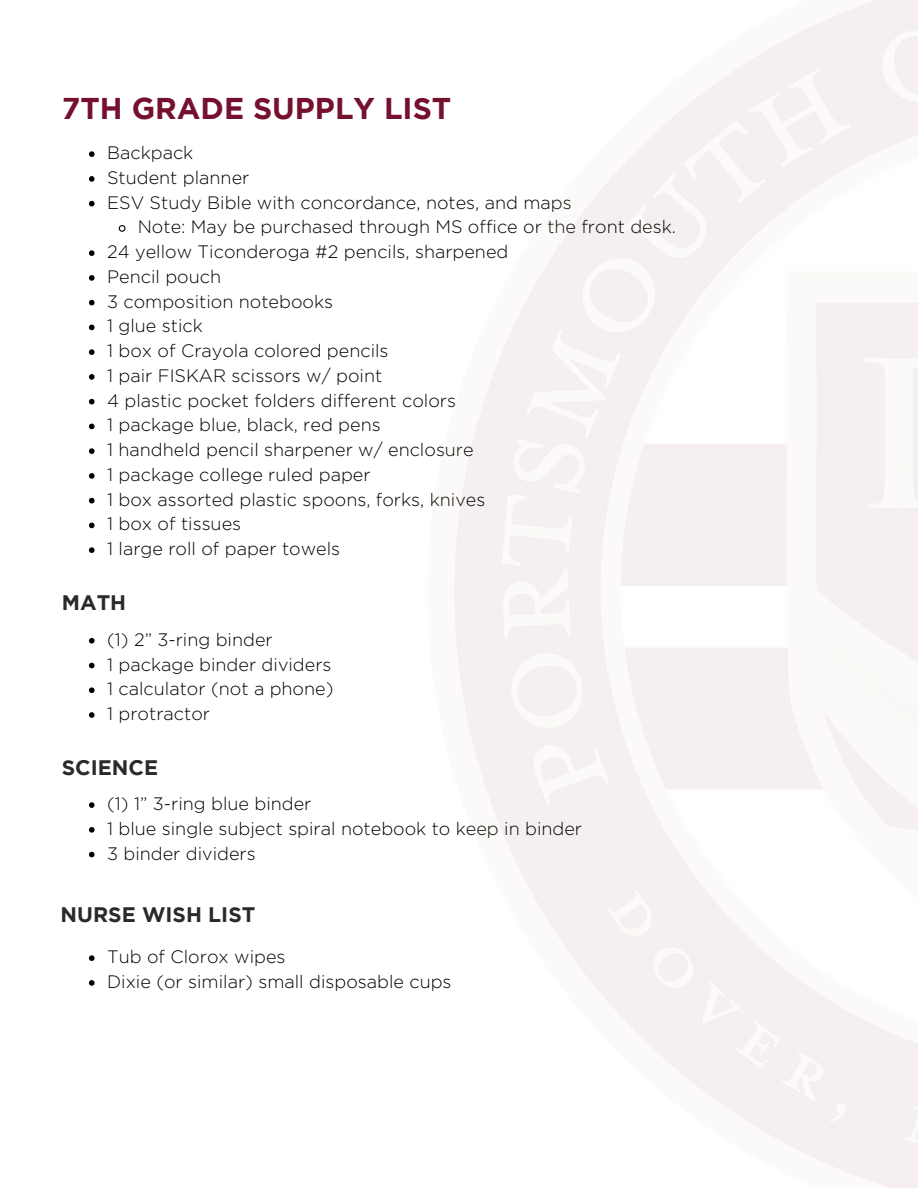
<style>
.page{position:relative;width:918px;height:1188px;background:#fff}
.page>*{position:absolute;margin:0;border:0;box-sizing:border-box;transform-origin:0 0}
.t1{font:700 30px "Gotham";color:#75112e}
.t2{font:700 21px "Gotham";color:#2a2a2a}
.t3{font:300 18px "Gotham";color:#000}
</style>
<div class="page">
<svg style="left:89px;top:151px;width:6px;height:6px"></svg>
<svg style="left:89px;top:176px;width:6px;height:6px"></svg>
<svg style="left:89px;top:201px;width:6px;height:5px"></svg>
<svg style="left:118px;top:225px;width:8px;height:7px"></svg>
<svg style="left:89px;top:250px;width:6px;height:6px"></svg>
<svg style="left:89px;top:275px;width:6px;height:6px"></svg>
<svg style="left:89px;top:300px;width:6px;height:5px"></svg>
<svg style="left:89px;top:325px;width:6px;height:5px"></svg>
<svg style="left:89px;top:349px;width:6px;height:6px"></svg>
<svg style="left:89px;top:374px;width:6px;height:6px"></svg>
<svg style="left:89px;top:399px;width:6px;height:5px"></svg>
<svg style="left:89px;top:424px;width:6px;height:5px"></svg>
<svg style="left:89px;top:448px;width:6px;height:6px"></svg>
<svg style="left:89px;top:473px;width:6px;height:6px"></svg>
<svg style="left:89px;top:498px;width:6px;height:5px"></svg>
<svg style="left:89px;top:523px;width:6px;height:5px"></svg>
<svg style="left:89px;top:547px;width:6px;height:6px"></svg>
<svg style="left:89px;top:955px;width:6px;height:6px"></svg>
<svg style="left:89px;top:980px;width:6px;height:6px"></svg>
<svg style="left:89px;top:638px;width:6px;height:6px"></svg>
<svg style="left:89px;top:663px;width:6px;height:5px"></svg>
<svg style="left:89px;top:687px;width:6px;height:6px"></svg>
<svg style="left:89px;top:712px;width:6px;height:6px"></svg>
<svg style="left:89px;top:802px;width:6px;height:6px"></svg>
<svg style="left:89px;top:827px;width:6px;height:6px"></svg>
<svg style="left:89px;top:852px;width:6px;height:5px"></svg>
<p class="t1" style="left:62px;top:97px;width:391px">7TH GRADE SUPPLY LIST</p>
<p class="t3" style="left:107px;top:143px;width:88px">Backpack</p>
<h1 class="t3" style="left:107px;top:168px;width:144px">Student planner</h1>
<p class="t3" style="left:107px;top:193px;width:466px">ESV Study Bible with concordance, notes, and maps</p>
<p class="t3" style="left:138px;top:217px;width:540px">Note: May be purchased through MS office or the front desk.</p>
<p class="t3" style="left:107px;top:242px;width:403px">24 yellow Ticonderoga #2 pencils, sharpened</p>
<p class="t3" style="left:107px;top:267px;width:115px">Pencil pouch</p>
<p class="t3" style="left:107px;top:292px;width:227px">3 composition notebooks</p>
<p class="t3" style="left:107px;top:316px;width:97px">1 glue stick</p>
<p class="t3" style="left:107px;top:341px;width:283px">1 box of Crayola colored pencils</p>
<p class="t3" style="left:107px;top:366px;width:277px">1 pair FISKAR scissors w/ point</p>
<p class="t3" style="left:107px;top:391px;width:350px">4 plastic pocket folders different colors</p>
<p class="t3" style="left:107px;top:415px;width:275px">1 package blue, black, red pens</p>
<p class="t3" style="left:107px;top:440px;width:368px">1 handheld pencil sharpener w/ enclosure</p>
<p class="t3" style="left:107px;top:465px;width:265px">1 package college ruled paper</p>
<p class="t3" style="left:107px;top:490px;width:380px">1 box assorted plastic spoons, forks, knives</p>
<p class="t3" style="left:107px;top:514px;width:135px">1 box of tissues</p>
<p class="t3" style="left:107px;top:539px;width:235px">1 large roll of paper towels</p>
<p class="t2" style="left:62px;top:595px;width:66px">MATH</p>
<p class="t3" style="left:107px;top:630px;width:167px">(1) 2” 3-ring binder</p>
<p class="t3" style="left:107px;top:654px;width:226px">1 package binder dividers</p>
<h2 class="t3" style="left:107px;top:679px;width:228px">1 calculator (not a phone)</h2>
<p class="t3" style="left:107px;top:704px;width:104px">1 protractor</p>
<p class="t2" style="left:62px;top:759px;width:98px">SCIENCE</p>
<p class="t3" style="left:107px;top:794px;width:206px">(1) 1” 3-ring blue binder</p>
<p class="t3" style="left:107px;top:819px;width:477px">1 blue single subject spiral notebook to keep in binder</p>
<h2 class="t3" style="left:107px;top:843px;width:150px">3 binder dividers</h2>
<p class="t2" style="left:61px;top:907px;width:196px">NURSE WISH LIST</p>
<h2 class="t3" style="left:107px;top:947px;width:180px">Tub of Clorox wipes</h2>
<p class="t3" style="left:107px;top:972px;width:346px">Dixie (or similar) small disposable cups</p>
</div>
